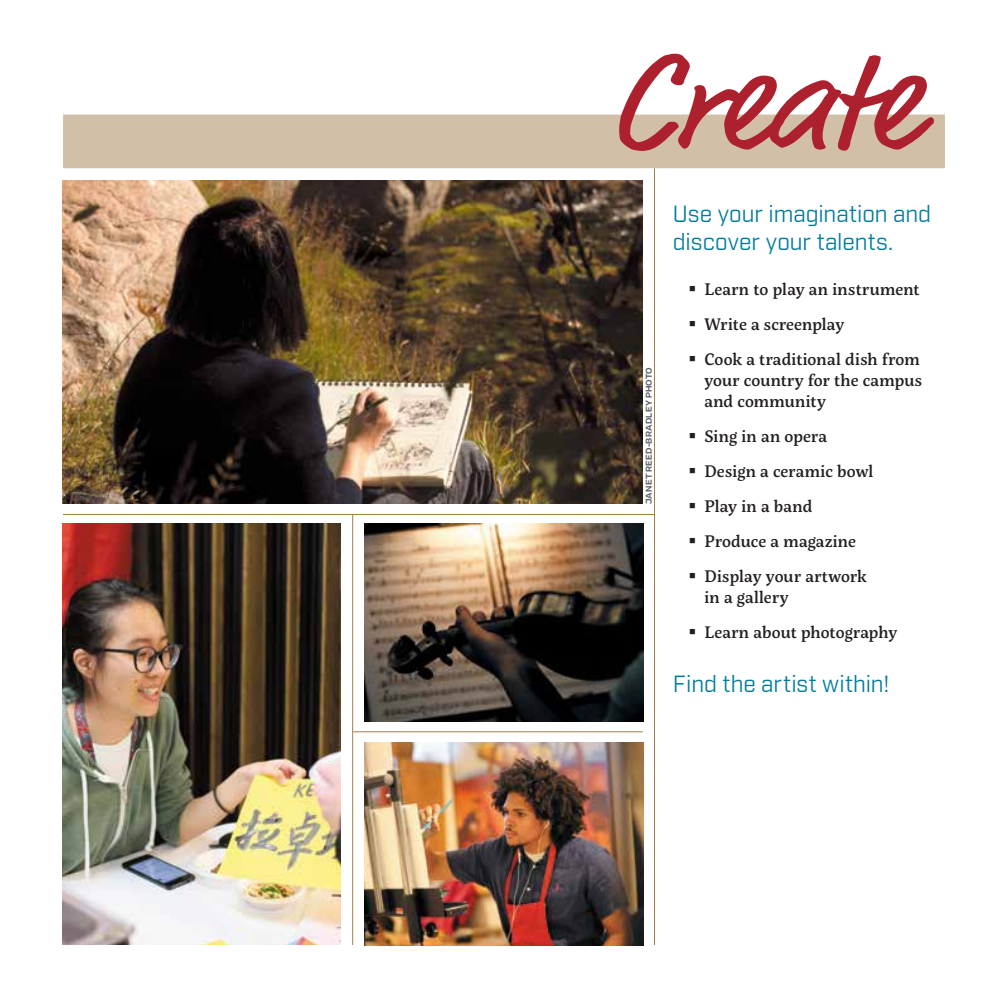
<style>
.page{position:relative;width:1008px;height:1008px;background:#fff}
.page>*{position:absolute;margin:0;border:0;box-sizing:border-box;transform-origin:0 0}
.t1{font:139.47px "Market OT";color:#ad212e}
.t2{font:22.75px/28px "Industry";letter-spacing:-.005em;color:#007c9a}
.t3{font:500 16.62px/21px "Servus Slab";letter-spacing:.01em;color:#231f20}
.t4{font:700 8.75px "Vito";letter-spacing:.025em;color:#5e6267}
</style>
<div class="page">
<hr style="left:654px;top:168px;width:1px;height:777px;background:#9f7d4c">
<div style="left:63px;top:115px;width:882px;height:53px;background:#d1c0a7"></div>
<img style="left:63px;top:524px;width:278px;height:421px">
<hr style="left:63px;top:514px;width:592px;height:1px;background:#9f7d4c">
<img style="left:62px;top:180px;width:581px;height:324px">
<hr style="left:352px;top:515px;width:1px;height:430px;background:#9f7d4c">
<hr style="left:353px;top:731px;width:290px;height:1px;background:#9f7d4c">
<img style="left:365px;top:743px;width:278px;height:202px">
<img style="left:365px;top:524px;width:278px;height:198px">
<h1 class="t1" style="left:611px;top:20px;width:309px">Create</h1>
<p class="t4" style="left:643px;top:504px;width:138px;rotate:-90deg">JANET REED-BRADLEY PHOTO</p>
<h2 class="t2" style="left:673px;top:200px;width:260px">Use your imagination and discover your talents.</h2>
<p class="t3" style="left:689px;top:279px;width:232px">▪ Learn to play an instrument</p>
<p class="t3" style="left:689px;top:314px;width:157px">▪ Write a screenplay</p>
<p class="t3" style="left:704px;top:349px;width:219px;text-indent:-16px">▪ Cook a traditional dish from your country for the campus and community</p>
<p class="t3" style="left:689px;top:426px;width:140px">▪ Sing in an opera</p>
<p class="t3" style="left:689px;top:461px;width:186px">▪ Design a ceramic bowl</p>
<p class="t3" style="left:689px;top:496px;width:125px">▪ Play in a band</p>
<p class="t3" style="left:689px;top:531px;width:169px">▪ Produce a magazine</p>
<p class="t3" style="left:704px;top:566px;width:164px;text-indent:-16px">▪ Display your artwork in a gallery</p>
<p class="t3" style="left:689px;top:622px;width:210px">▪ Learn about photography</p>
<h2 class="t2" style="left:673px;top:670px;width:219px">Find the artist within!</h2>
</div>
